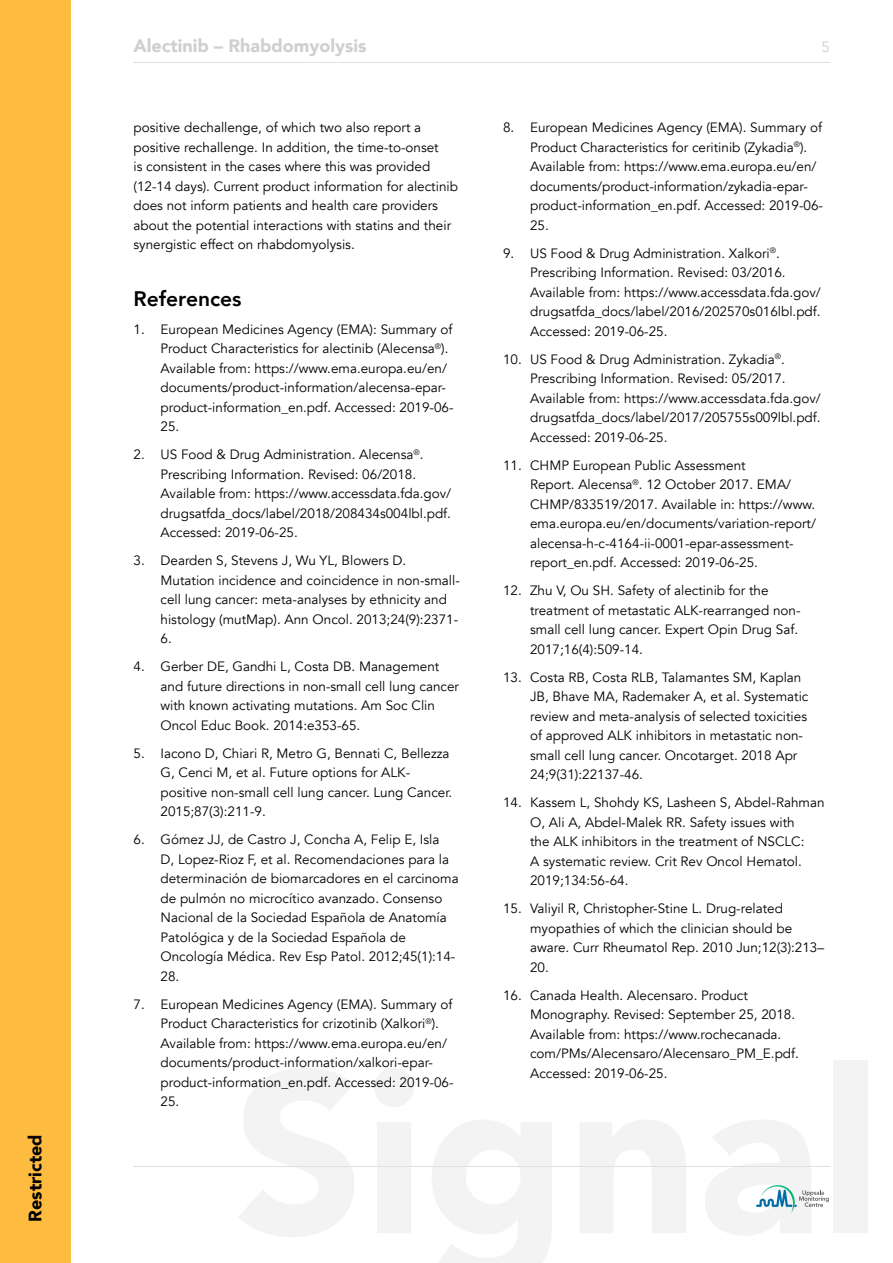
<style>
.page{position:relative;width:893px;height:1263px;background:#fff}
.page>*{position:absolute;margin:0;border:0;box-sizing:border-box;transform-origin:0 0}
.t1{font:800 21px "Avenir";color:#000}
.t2{font:900 18px "Avenir";color:#d0cfce}
.t3{font:900 18px "Avenir";color:#000}
.t4{font:15px "Avenir";color:#d0cfce}
.t5{font:13.5px/19.5px "Avenir";color:#000}
</style>
<div class="page">
<div style="left:0;top:0;width:70px;height:1263px;background:#fdbb40"></div>
<svg style="left:756px;top:1185px;width:73px;height:27px"></svg>
<hr style="left:134px;top:1166px;width:696px;height:1px;background:#e0e0df">
<hr style="left:134px;top:62px;width:696px;height:1px;background:#e0e0df">
<h2 class="t3" style="left:20px;top:1222px;width:89px;rotate:-90deg">Restricted</h2>
<h2 class="t2" style="left:134px;top:31px;width:235px">Alectinib – Rhabdomyolysis</h2>
<p class="t4" style="left:822px;top:38px;width:10px">5</p>
<p class="t5" style="left:134px;top:118px;width:326px">positive dechallenge, of which two also report a positive rechallenge. In addition, the time-to-onset<br>is consistent in the cases where this was provided (12-14 days). Current product information for alectinib does not inform patients and health care providers about the potential interactions with statins and their synergistic effect on rhabdomyolysis.</p>
<h1 class="t1" style="left:134px;top:282px;width:110px">References</h1>
<p class="t5" style="left:160px;top:320px;width:295px;text-indent:-27px">1. European Medicines Agency (EMA): Summary of Product Characteristics for alectinib (Alecensa<sup>®</sup>).<br>Available from: https://www.ema.europa.eu/en/ documents/product-information/alecensa-epar&shy;product-information_en.pdf. Accessed: 2019-06- 25.</p>
<p class="t5" style="left:161px;top:445px;width:292px;text-indent:-27px">2. US Food &amp; Drug Administration. Alecensa<sup>®</sup>.<br>Prescribing Information. Revised: 06/2018.<br>Available from: https://www.accessdata.fda.gov/ drugsatfda_docs/label/2018/208434s004lbl.pdf.<br>Accessed: 2019-06-25.</p>
<p class="t5" style="left:161px;top:551px;width:301px;text-indent:-27px">3. Dearden S, Stevens J, Wu YL, Blowers D.<br>Mutation incidence and coincidence in non-small&shy;cell lung cancer: meta-analyses by ethnicity and histology (mutMap). Ann Oncol. 2013;24(9):2371- 6.</p>
<p class="t5" style="left:161px;top:657px;width:300px;text-indent:-27px">4. Gerber DE, Gandhi L, Costa DB. Management and future directions in non-small cell lung cancer with known activating mutations. Am Soc Clin Oncol Educ Book. 2014:e353-65.</p>
<p class="t5" style="left:161px;top:744px;width:293px;text-indent:-27px">5. Iacono D, Chiari R, Metro G, Bennati C, Bellezza G, Cenci M, et al. Future options for ALK&shy;positive non-small cell lung cancer. Lung Cancer.<br>2015;87(3):211-9.</p>
<p class="t5" style="left:161px;top:830px;width:300px;text-indent:-27px">6. Gómez JJ, de Castro J, Concha A, Felip E, Isla<br>D, Lopez-Rioz F, et al. Recomendaciones para la determinación de biomarcadores en el carcinoma de pulmón no microcítico avanzado. Consenso Nacional de la Sociedad Española de Anatomía Patológica y de la Sociedad Española de Oncología Médica. Rev Esp Patol. 2012;45(1):14- 28.</p>
<p class="t5" style="left:161px;top:995px;width:295px;text-indent:-27px">7. European Medicines Agency (EMA). Summary of Product Characteristics for crizotinib (Xalkori<sup>®</sup>).<br>Available from: https://www.ema.europa.eu/en/ documents/product-information/xalkori-epar&shy;product-information_en.pdf. Accessed: 2019-06- 25.</p>
<p class="t5" style="left:530px;top:118px;width:295px;text-indent:-27px">8. European Medicines Agency (EMA). Summary of Product Characteristics for ceritinib (Zykadia<sup>®</sup>).<br>Available from: https://www.ema.europa.eu/en/ documents/product-information/zykadia-epar&shy;product-information_en.pdf. Accessed: 2019-06- 25.</p>
<p class="t5" style="left:530px;top:244px;width:292px;text-indent:-27px">9. US Food &amp; Drug Administration. Xalkori<sup>®</sup>.<br>Prescribing Information. Revised: 03/2016.<br>Available from: https://www.accessdata.fda.gov/ drugsatfda_docs/label/2016/202570s016lbl.pdf.<br>Accessed: 2019-06-25.</p>
<p class="t5" style="left:530px;top:350px;width:292px;text-indent:-27px">10. US Food &amp; Drug Administration. Zykadia<sup>®</sup>.<br>Prescribing Information. Revised: 05/2017.<br>Available from: https://www.accessdata.fda.gov/ drugsatfda_docs/label/2017/205755s009lbl.pdf.<br>Accessed: 2019-06-25.</p>
<p class="t5" style="left:530px;top:456px;width:287px;text-indent:-27px">11. CHMP European Public Assessment<br>Report. Alecensa<sup>®</sup>. 12 October 2017. EMA/ CHMP/833519/2017. Available in: https://www. ema.europa.eu/en/documents/variation-report/ alecensa-h-c-4164-ii-0001-epar-assessment&shy;report_en.pdf. Accessed: 2019-06-25.</p>
<p class="t5" style="left:530px;top:581px;width:272px;text-indent:-27px">12. Zhu V, Ou SH. Safety of alectinib for the treatment of metastatic ALK-rearranged non&shy;small cell lung cancer. Expert Opin Drug Saf.<br>2017;16(4):509-14.</p>
<p class="t5" style="left:530px;top:668px;width:280px;text-indent:-27px">13. Costa RB, Costa RLB, Talamantes SM, Kaplan JB, Bhave MA, Rademaker A, et al. Systematic review and meta-analysis of selected toxicities of approved ALK inhibitors in metastatic non&shy;small cell lung cancer. Oncotarget. 2018 Apr 24;9(31):22137-46.</p>
<p class="t5" style="left:530px;top:793px;width:296px;text-indent:-27px">14. Kassem L, Shohdy KS, Lasheen S, Abdel-Rahman O, Ali A, Abdel-Malek RR. Safety issues with<br>the ALK inhibitors in the treatment of NSCLC:<br>A systematic review. Crit Rev Oncol Hematol.<br>2019;134:56-64.</p>
<p class="t5" style="left:530px;top:899px;width:296px;text-indent:-27px">15. Valiyil R, Christopher-Stine L. Drug-related myopathies of which the clinician should be aware. Curr Rheumatol Rep. 2010 Jun;12(3):213– 20.</p>
<p class="t5" style="left:530px;top:986px;width:270px;text-indent:-27px">16. Canada Health. Alecensaro. Product Monography. Revised: September 25, 2018.<br>Available from: https://www.rochecanada. com/PMs/Alecensaro/Alecensaro_PM_E.pdf.<br>Accessed: 2019-06-25.</p>
</div>
